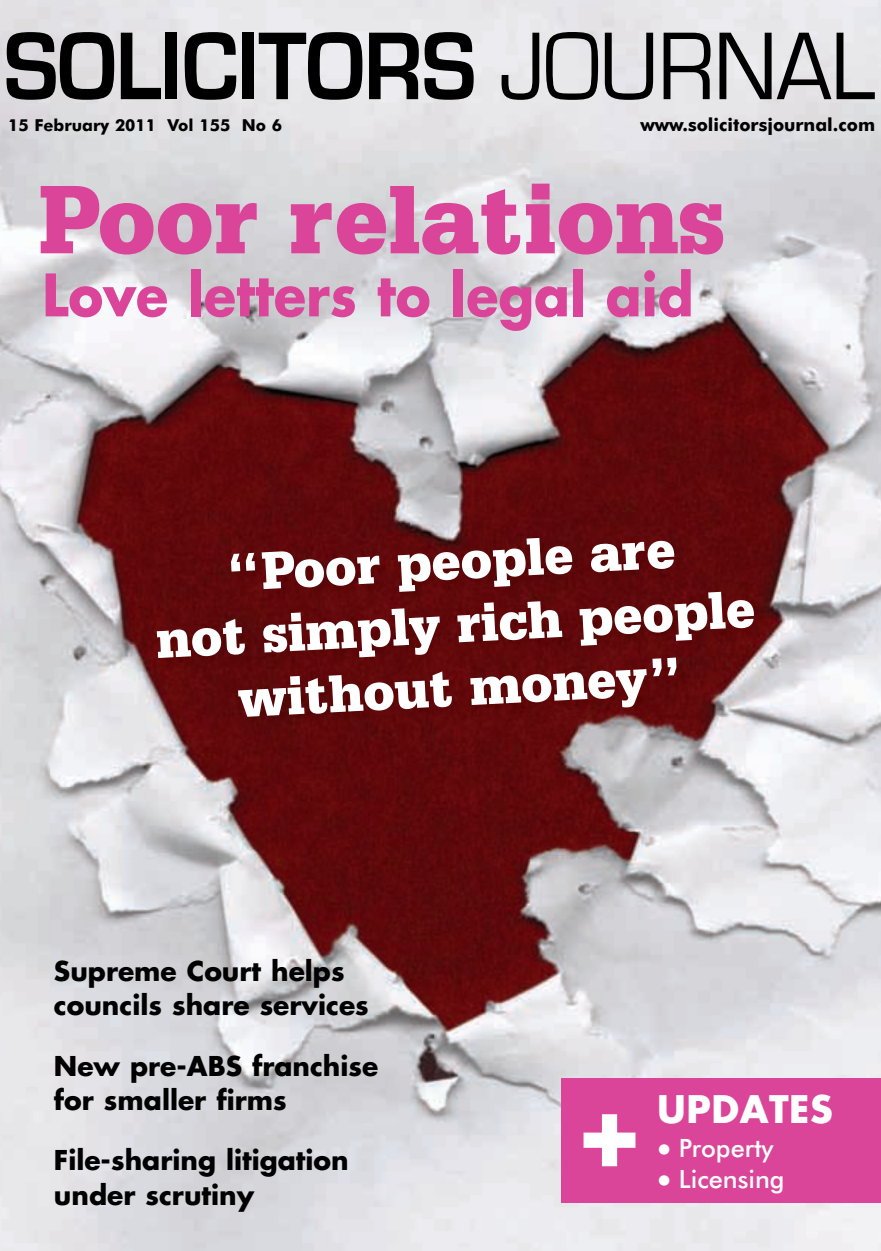
<style>
.page{position:relative;width:881px;height:1251px;background:#fff}
.page>*{position:absolute;margin:0;border:0;box-sizing:border-box;transform-origin:0 0}
.t1{font:900 102.45px "Serifa BT";letter-spacing:-.01em;color:#da4599;scale:.96 1}
.t2{font:700 101.4px "Futura";color:#fff}
.t3{font:700 99.75px "Eurostile";letter-spacing:-.015em;color:#000;scale:.92 1}
.t4{font:700 56.85px "Futura";color:#da4599;scale:.93 1}
.t5{font:900 55.95px/63.3px "Serifa BT";color:#fff;text-align:center;scale:.95 1}
.t6{font:700 36.9px "Futura";letter-spacing:.015em;color:#fff}
.t7{font:700 26.55px/34.7px "Futura";color:#000}
.t8{font:500 25.2px/30.9px "Futura BT";color:#fff}
.t9{font:700 18px "Futura BT";color:#000}
.t10{font:700 16.5px "Futura BT";color:#000}
.s1{font-weight:400}
</style>
<div class="page">
<img style="left:0;top:0;width:881px;height:1251px">
<div style="left:561px;top:1078px;width:320px;height:125px;background:#da4599"></div>
<img style="left:99px;top:489px;width:727px;height:370px">
<p class="t3" style="left:4px;top:6px;width:949px">SOLICITORS <span class="s1">JOURNAL</span></p>
<p class="t10" style="left:8px;top:119px;width:275px">15 February 2011 Vol 155 No 6</p>
<p class="t9" style="left:640px;top:118px;width:236px">www.solicitorsjournal.com</p>
<p class="t1" style="left:38px;top:186px;width:717px">Poor relations</p>
<p class="t4" style="left:42px;top:269px;width:702px">Love letters to legal aid</p>
<p class="t5" style="left:151px;top:550px;width:633px;rotate:-3deg">“Poor people are<br>not simply rich people without money”</p>
<p class="t7" style="left:54px;top:956px;width:316px">Supreme Court helps councils share services</p>
<p class="t7" style="left:54px;top:1050px;width:326px">New pre-ABS franchise for smaller firms</p>
<p class="t7" style="left:54px;top:1145px;width:296px">File-sharing litigation under scrutiny</p>
<p class="t2" style="left:575px;top:1082px;width:71px">+</p>
<p class="t6" style="left:657px;top:1092px;width:177px">UPDATES</p>
<p class="t8" style="left:679px;top:1132px;width:107px">Property<br>Licensing</p>
</div>
